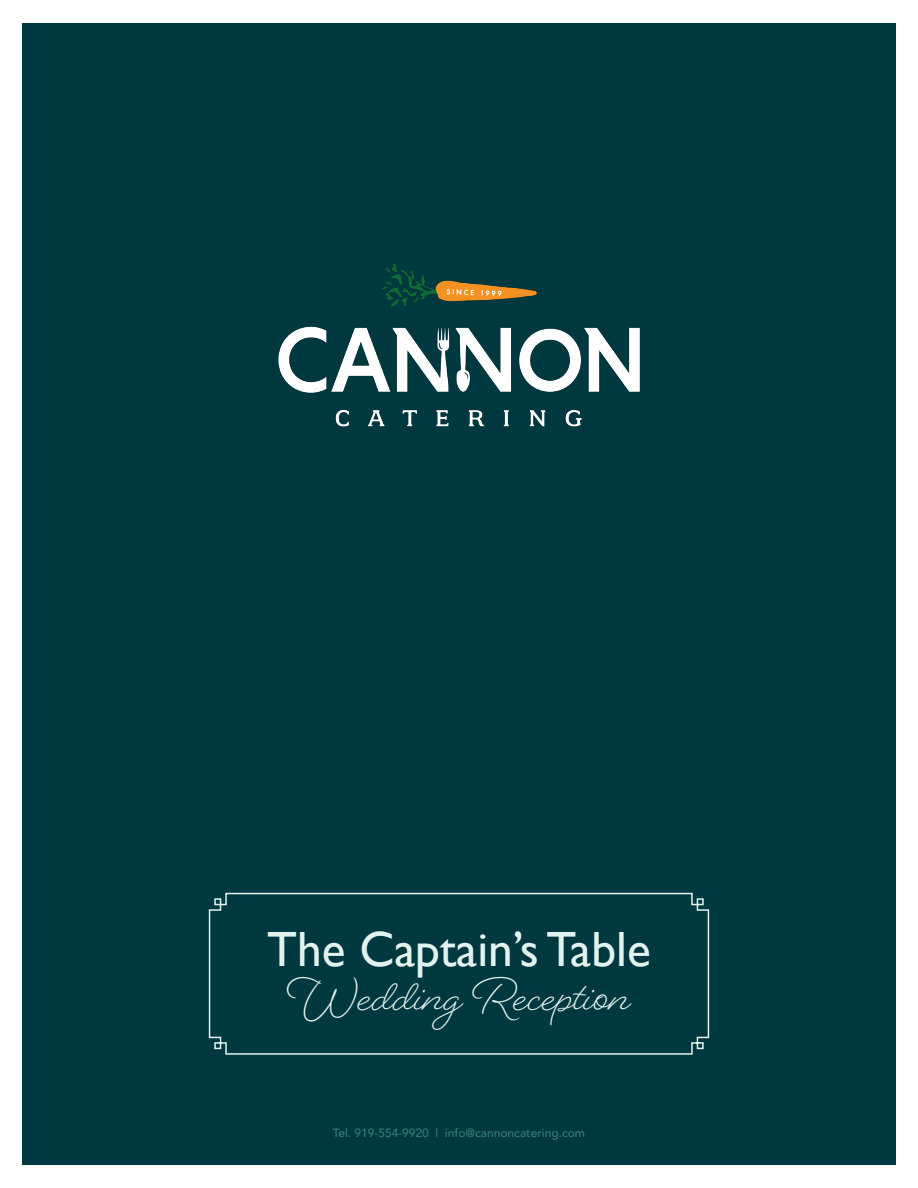
<style>
.page{position:relative;width:918px;height:1188px;background:#fff}
.page>*{position:absolute;margin:0;border:0;box-sizing:border-box;transform-origin:0 0}
.t1{font:49.5px "Gill Sans";color:#e2f2ed}
.t2{font:49.5px "Beloved Script";color:#e2f2ed}
.t3{font:500 12px "Avenir";color:#3b7c78}
</style>
<div class="page">
<div style="left:22px;top:23px;width:874px;height:1142px;background:#003840"></div>
<img style="left:278px;top:264px;width:362px;height:163px">
<svg style="left:208px;top:892px;width:502px;height:163px"></svg>
<h1 class="t1" style="left:267px;top:920px;width:385px">The Captain’s Table</h1>
<h1 class="t2" style="left:287px;top:963px;width:345px">Wedding Reception</h1>
<p class="t3" style="left:333px;top:1123px;width:254px">Tel. 919-554-9920 | info@cannoncatering.com</p>
</div>
